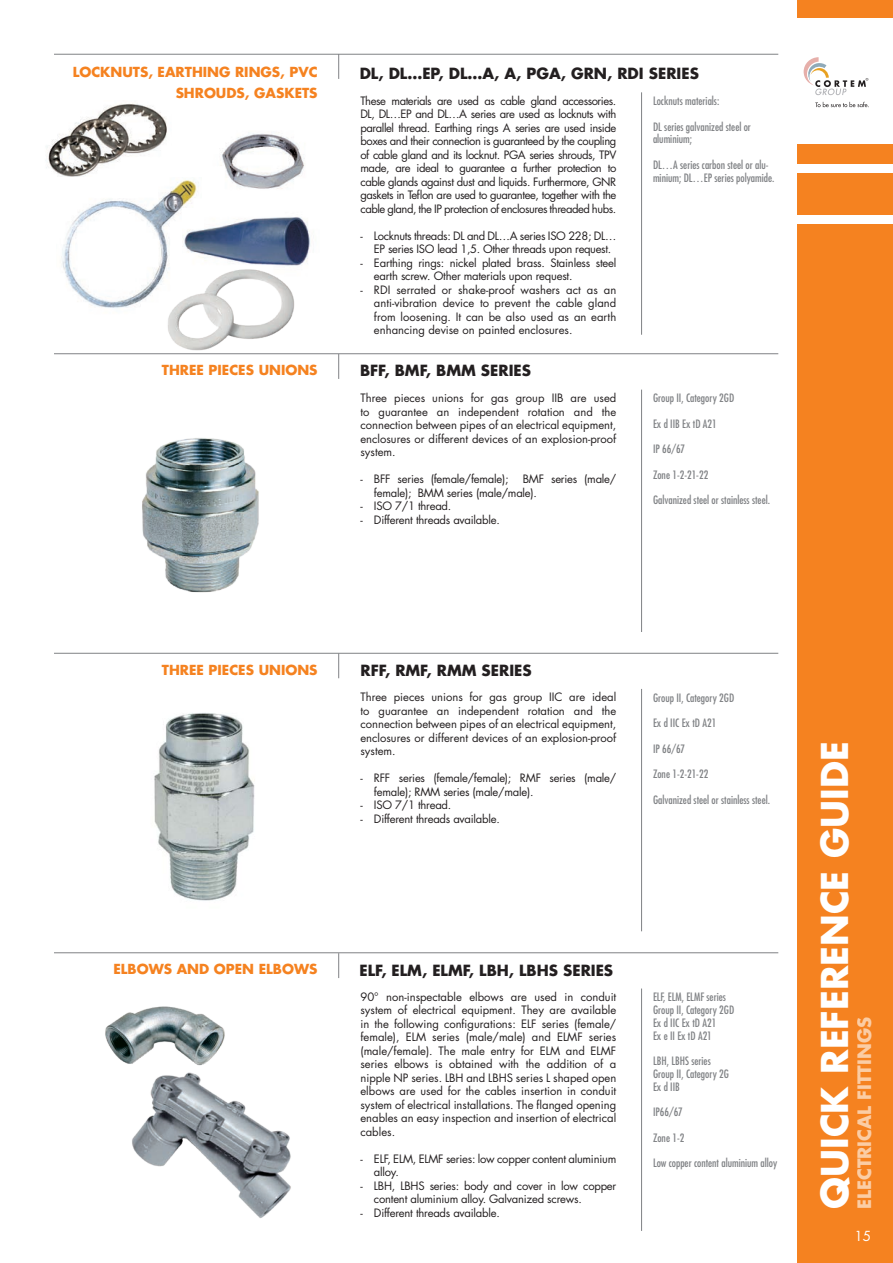
<style>
.page{position:relative;width:893px;height:1263px;background:#fff}
.page>*{position:absolute;margin:0;border:0;box-sizing:border-box;transform-origin:0 0}
.t1{font:700 36px "Futura";color:#fff}
.t2{font:700 18px "Futura";color:#fff}
.t3{font:700 15px "Futura";color:#231f20}
.t4{font:700 13.5px/21px "Futura";color:#f58220;text-align:right}
.t5{font:13.5px "Futura";color:#fff}
.t6{font:11.25px/13.5px "Futura";letter-spacing:-.02em;color:#231f20}
.t7{font:condensed 11.25px/12.8px "Futura";color:#808285}
</style>
<div class="page">
<svg style="left:804px;top:57px;width:64px;height:38px"></svg>
<svg style="left:815px;top:102px;width:54px;height:5px"></svg>
<div style="left:797px;top:225px;width:96px;height:1038px;background:#f58220"></div>
<div style="left:797px;top:174px;width:96px;height:41px;background:#f58220"></div>
<div style="left:797px;top:145px;width:96px;height:19px;background:#f58220"></div>
<div style="left:797px;top:0;width:96px;height:17px;background:#f58220"></div>
<img style="left:105px;top:1006px;width:120px;height:42px">
<img style="left:110px;top:1048px;width:181px;height:170px">
<img style="left:221px;top:132px;width:84px;height:57px">
<img style="left:46px;top:103px;width:121px;height:74px">
<img style="left:62px;top:180px;width:135px;height:128px">
<img style="left:183px;top:209px;width:128px;height:58px">
<img style="left:164px;top:267px;width:131px;height:84px">
<img style="left:142px;top:438px;width:117px;height:155px">
<img style="left:154px;top:713px;width:101px;height:188px">
<hr style="left:54px;top:54px;width:724px;height:1px;background:#808285">
<hr style="left:54px;top:353px;width:724px;height:1px;background:#808285">
<hr style="left:54px;top:653px;width:724px;height:1px;background:#808285">
<hr style="left:54px;top:952px;width:724px;height:1px;background:#808285">
<svg style="left:338px;top:55px;width:1px;height:24px"></svg>
<svg style="left:338px;top:354px;width:1px;height:25px"></svg>
<svg style="left:338px;top:653px;width:1px;height:25px"></svg>
<svg style="left:338px;top:953px;width:1px;height:25px"></svg>
<hr style="left:641px;top:92px;width:1px;height:243px;background:#808285">
<hr style="left:641px;top:390px;width:1px;height:242px;background:#808285">
<hr style="left:641px;top:689px;width:1px;height:242px;background:#808285">
<hr style="left:641px;top:988px;width:1px;height:243px;background:#808285">
<p class="t4" style="left:73px;top:61px;width:246px">LOCKNUTS, EARTHING RINGS, PVC<br>SHROUDS, GASKETS</p>
<p class="t3" style="left:360px;top:63px;width:341px">DL, DL…EP, DL…A, A, PGA, GRN, RDI SERIES</p>
<p class="t6" style="left:360px;top:94px;width:257px;text-align:justify">These materials are used as cable gland accessories.<br>DL, DL…EP and DL…A series are used as locknuts with parallel thread. Earthing rings A series are used inside boxes and their connection is guaranteed by the coupling of cable gland and its locknut. PGA series shrouds, TPV made, are ideal to guarantee a further protection to cable glands against dust and liquids. Furthermore, GNR gaskets in Teflon are used to guarantee, together with the cable gland, the IP protection of enclosures threaded hubs.</p>
<p class="t6" style="left:374px;top:229px;width:244px;text-indent:-14px">- Locknuts threads: DL and DL…A series ISO 228; DL…<br>EP series ISO lead 1,5. Other threads upon request.</p>
<p class="t6" style="left:374px;top:256px;width:244px;text-indent:-14px">- Earthing rings: nickel plated brass. Stainless steel earth screw. Other materials upon request.</p>
<p class="t6" style="left:374px;top:283px;width:244px;text-align:justify;text-indent:-14px">- RDI serrated or shake-proof washers act as an anti-vibration device to prevent the cable gland from loosening. It can be also used as an earth enhancing devise on painted enclosures.</p>
<p class="t7" style="left:653px;top:94px;width:68px">Locknuts materials:</p>
<p class="t7" style="left:653px;top:120px;width:99px">DL series galvanized steel or aluminium;</p>
<p class="t7" style="left:653px;top:158px;width:123px">DL…A series carbon steel or alu&shy;minium; DL…EP series polyamide.</p>
<p class="t4" style="left:162px;top:359px;width:157px">THREE PIECES UNIONS</p>
<p class="t3" style="left:360px;top:360px;width:172px">BFF, BMF, BMM SERIES</p>
<p class="t6" style="left:360px;top:391px;width:257px;text-align:justify">Three pieces unions for gas group IIB are used to guarantee an independent rotation and the connection between pipes of an electrical equipment, enclosures or different devices of an explosion-proof system.</p>
<p class="t6" style="left:360px;top:472px;width:150px">- BFF series (female/female);</p>
<p class="t6" style="left:374px;top:472px;width:244px;text-indent:149px">BMF series (male/ female); BMM series (male/male).</p>
<p class="t6" style="left:360px;top:499px;width:92px">- ISO 7/1 thread.</p>
<p class="t6" style="left:360px;top:512px;width:141px">- Different threads available.</p>
<p class="t7" style="left:653px;top:392px;width:83px">Group II, Category 2GD</p>
<p class="t7" style="left:653px;top:417px;width:65px">Ex d IIB Ex tD A21</p>
<p class="t7" style="left:653px;top:443px;width:34px">IP 66/67</p>
<p class="t7" style="left:653px;top:468px;width:57px">Zone 1-2-21-22</p>
<p class="t7" style="left:653px;top:494px;width:119px">Galvanized steel or stainless steel.</p>
<p class="t4" style="left:162px;top:659px;width:157px">THREE PIECES UNIONS</p>
<p class="t4" style="left:113px;top:958px;width:205px">ELBOWS AND OPEN ELBOWS</p>
<p class="t3" style="left:361px;top:660px;width:173px">RFF, RMF, RMM SERIES</p>
<p class="t6" style="left:360px;top:690px;width:257px;text-align:justify">Three pieces unions for gas group IIC are ideal to guarantee an independent rotation and the connection between pipes of an electrical equipment, enclosures or different devices of an explosion-proof system.</p>
<p class="t6" style="left:374px;top:771px;width:244px;text-indent:-14px">- RFF series (female/female); RMF series (male/ female); RMM series (male/male).</p>
<p class="t6" style="left:360px;top:798px;width:92px">- ISO 7/1 thread.</p>
<p class="t6" style="left:360px;top:812px;width:141px">- Different threads available.</p>
<p class="t7" style="left:653px;top:691px;width:83px">Group II, Category 2GD</p>
<p class="t7" style="left:653px;top:716px;width:65px">Ex d IIC Ex tD A21</p>
<p class="t7" style="left:653px;top:742px;width:34px">IP 66/67</p>
<p class="t7" style="left:653px;top:767px;width:57px">Zone 1-2-21-22</p>
<p class="t7" style="left:653px;top:793px;width:119px">Galvanized steel or stainless steel.</p>
<p class="t3" style="left:359px;top:960px;width:255px">ELF, ELM, ELMF, LBH, LBHS SERIES</p>
<p class="t6" style="left:360px;top:990px;width:257px;text-align:justify">90° non-inspectable elbows are used in conduit system of electrical equipment. They are available in the following configurations: ELF series (female/ female), ELM series (male/male) and ELMF series (male/female). The male entry for ELM and ELMF series elbows is obtained with the addition of a nipple NP series. LBH and LBHS series L shaped open elbows are used for the cables insertion in conduit system of electrical installations. The flanged opening enables an easy inspection and insertion of electrical cables.</p>
<p class="t6" style="left:374px;top:1152px;width:244px;text-indent:-14px">- ELF, ELM, ELMF series: low copper content aluminium alloy.</p>
<p class="t6" style="left:374px;top:1179px;width:244px;text-indent:-14px">- LBH, LBHS series: body and cover in low copper content aluminium alloy. Galvanized screws.</p>
<p class="t6" style="left:360px;top:1206px;width:141px">- Different threads available.</p>
<p class="t7" style="left:653px;top:990px;width:74px">ELF, ELM, ELMF series</p>
<p class="t7" style="left:653px;top:1003px;width:83px">Group II, Category 2GD</p>
<p class="t7" style="left:653px;top:1016px;width:65px">Ex d IIC Ex tD A21</p>
<p class="t7" style="left:653px;top:1029px;width:60px">Ex e II Ex tD A21</p>
<p class="t7" style="left:653px;top:1054px;width:59px">LBH, LBHS series</p>
<p class="t7" style="left:653px;top:1067px;width:78px">Group II, Category 2G</p>
<p class="t7" style="left:653px;top:1080px;width:28px">Ex d IIB</p>
<p class="t7" style="left:653px;top:1105px;width:31px">IP66/67</p>
<p class="t7" style="left:653px;top:1131px;width:33px">Zone 1-2</p>
<p class="t7" style="left:653px;top:1156px;width:126px">Low copper content aluminium alloy</p>
<p class="t1" style="left:809px;top:1209px;width:469px;rotate:-90deg">QUICK REFERENCE GUIDE</p>
<h2 class="t2" style="left:852px;top:1209px;width:193px;rotate:-90deg">ELECTRICAL FITTINGS</h2>
<p class="t5" style="left:854px;top:1227px;width:18px">15</p>
</div>
